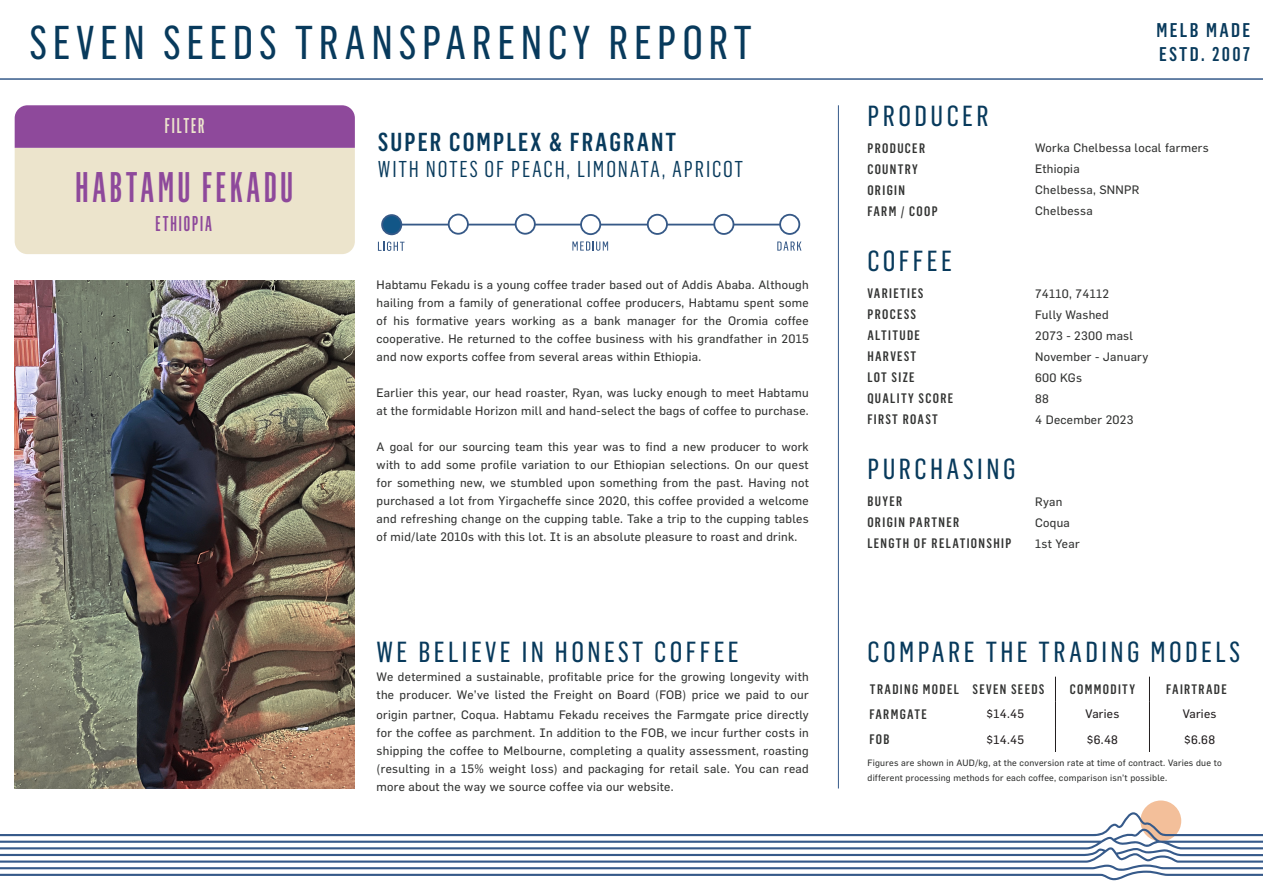
<style>
.page{position:relative;width:1263px;height:893px;background:#fff}
.page>*{position:absolute;margin:0;border:0;box-sizing:border-box;transform-origin:0 0}
.t1{font:46.5px "Flama Basic Cnd";letter-spacing:.12em;color:#083a5c}
.t2{font:42px "Flama Medium Ultra Cnd";letter-spacing:.09em;color:#8e499b}
.t3{font:28.5px "Flama Basic Cnd";letter-spacing:.12em;color:#083a5c}
.t4{font:500 condensed 25.5px "Flama";letter-spacing:.08em;color:#083a5c}
.t5{font:condensed 22.5px "Flama";letter-spacing:.08em;color:#083a5c}
.t6{font:21px "Flama Medium Ultra Cnd";letter-spacing:.09em;color:#8e499b}
.t7{font:21px "Flama Medium Ultra Cnd";letter-spacing:.09em;color:#ece4cc}
.t8{font:500 condensed 19.5px/23.4px "Flama";letter-spacing:.12em;color:#083a5c}
.t9{font:500 condensed 13.5px "Flama";letter-spacing:.1em;color:#323332}
.t10{font:12px/18px "Flama Basic";letter-spacing:.025em;color:#323332;text-align:justify}
.t11{font:12px "Flama Basic";letter-spacing:.025em;color:#231f20}
.t12{font:9px/15px "Flama Basic";letter-spacing:.025em;color:#323332}
</style>
<div class="page">
<img style="left:14px;top:281px;width:341px;height:507px">
<div style="left:1140px;top:800px;width:41px;height:41px;background:#f3bf9a;border-radius:50%"></div>
<svg style="left:0;top:812px;width:1263px;height:68px"></svg>
<hr style="left:0;top:78px;width:1263px;height:2px;background:#365a8a">
<svg style="left:15px;top:105px;width:340px;height:149px;background:#d1b8be"></svg>
<hr style="left:838px;top:105px;width:1px;height:683px;background:#365a8a">
<hr style="left:389px;top:224px;width:399px;height:1px;background:#365987">
<div style="left:382px;top:215px;width:19px;height:19px;background:#125687;border-radius:50%"></div>
<div style="left:381px;top:214px;width:21px;height:21px;border:2px solid #365987;border-radius:50%"></div>
<div style="left:449px;top:215px;width:19px;height:19px;background:#fff;border-radius:50%"></div>
<div style="left:448px;top:214px;width:21px;height:21px;border:2px solid #365987;border-radius:50%"></div>
<div style="left:516px;top:215px;width:19px;height:19px;background:#fff;border-radius:50%"></div>
<div style="left:515px;top:214px;width:21px;height:21px;border:2px solid #365987;border-radius:50%"></div>
<div style="left:581px;top:215px;width:19px;height:19px;background:#fff;border-radius:50%"></div>
<div style="left:580px;top:214px;width:21px;height:21px;border:2px solid #365987;border-radius:50%"></div>
<div style="left:648px;top:215px;width:19px;height:19px;background:#fff;border-radius:50%"></div>
<div style="left:647px;top:214px;width:21px;height:21px;border:2px solid #365987;border-radius:50%"></div>
<div style="left:714px;top:215px;width:19px;height:19px;background:#fff;border-radius:50%"></div>
<div style="left:713px;top:214px;width:21px;height:21px;border:2px solid #365987;border-radius:50%"></div>
<div style="left:780px;top:215px;width:19px;height:19px;background:#fff;border-radius:50%"></div>
<div style="left:779px;top:214px;width:21px;height:21px;border:2px solid #365987;border-radius:50%"></div>
<svg style="left:378px;top:242px;width:26px;height:9px"></svg>
<svg style="left:572px;top:241px;width:36px;height:10px"></svg>
<svg style="left:777px;top:241px;width:24px;height:10px"></svg>
<div style="left:377px;top:673px;width:432px;height:144px;background:#fff"></div>
<svg style="left:1055px;top:677px;width:1px;height:75px"></svg>
<svg style="left:1149px;top:677px;width:1px;height:75px"></svg>
<p class="t1" style="left:29px;top:13px;width:724px">SEVEN SEEDS TRANSPARENCY REPORT</p>
<p class="t7" style="left:165px;top:113px;width:41px">FILTER</p>
<p class="t2" style="left:76px;top:161px;width:219px">HABTAMU FEKADU</p>
<p class="t6" style="left:156px;top:211px;width:58px">ETHIOPIA</p>
<p class="t4" style="left:378px;top:126px;width:300px">SUPER COMPLEX &amp; FRAGRANT</p>
<p class="t5" style="left:378px;top:155px;width:367px">WITH NOTES OF PEACH, LIMONATA, APRICOT</p>
<p class="t10" style="left:377px;top:276px;width:434px">Habtamu Fekadu is a young coffee trader based out of Addis Ababa. Although hailing from a family of generational coffee producers, Habtamu spent some of his formative years working as a bank manager for the Oromia coffee cooperative. He returned to the coffee business with his grandfather in 2015 and now exports coffee from several areas within Ethiopia.</p>
<p class="t10" style="left:377px;top:384px;width:434px">Earlier this year, our head roaster, Ryan, was lucky enough to meet Habtamu at the formidable Horizon mill and hand-select the bags of coffee to purchase.</p>
<p class="t10" style="left:377px;top:438px;width:434px">A goal for our sourcing team this year was to find a new producer to work with to add some profile variation to our Ethiopian selections. On our quest for something new, we stumbled upon something from the past. Having not purchased a lot from Yirgacheffe since 2020, this coffee provided a welcome and refreshing change on the cupping table. Take a trip to the cupping tables of mid/late 2010s with this lot. It is an absolute pleasure to roast and drink.</p>
<p class="t3" style="left:377px;top:634px;width:364px">WE BELIEVE IN HONEST COFFEE</p>
<p class="t10" style="left:377px;top:668px;width:434px">We determined a sustainable, profitable price for the growing longevity with the producer. We’ve listed the Freight on Board (FOB) price we paid to our</p>
<p class="t10" style="left:377px;top:705px;width:434px">origin partner, Coqua. Habtamu Fekadu receives the Farmgate price directly for the coffee as parchment. In addition to the FOB, we incur further costs in shipping the coffee to Melbourne, completing a quality assessment, roasting (resulting in a 15% weight loss) and packaging for retail sale. You can read more about the way we source coffee via our website.</p>
<p class="t3" style="left:867px;top:98px;width:123px">PRODUCER</p>
<p class="t9" style="left:867px;top:139px;width:59px">PRODUCER</p>
<p class="t9" style="left:867px;top:160px;width:52px">COUNTRY</p>
<p class="t9" style="left:867px;top:181px;width:39px">ORIGIN</p>
<p class="t9" style="left:867px;top:202px;width:72px">FARM / COOP</p>
<p class="t3" style="left:867px;top:243px;width:86px">COFFEE</p>
<p class="t9" style="left:867px;top:285px;width:58px">VARIETIES</p>
<p class="t9" style="left:867px;top:306px;width:50px">PROCESS</p>
<p class="t9" style="left:867px;top:327px;width:54px">ALTITUDE</p>
<p class="t9" style="left:867px;top:348px;width:50px">HARVEST</p>
<p class="t9" style="left:867px;top:369px;width:49px">LOT SIZE</p>
<p class="t9" style="left:867px;top:390px;width:87px">QUALITY SCORE</p>
<p class="t9" style="left:867px;top:411px;width:72px">FIRST ROAST</p>
<p class="t3" style="left:867px;top:451px;width:150px">PURCHASING</p>
<p class="t9" style="left:867px;top:493px;width:36px">BUYER</p>
<p class="t9" style="left:867px;top:514px;width:93px">ORIGIN PARTNER</p>
<p class="t9" style="left:867px;top:535px;width:146px">LENGTH OF RELATIONSHIP</p>
<p class="t8" style="left:1156px;top:18px;width:95px">MELB MADE<br>ESTD. 2007</p>
<p class="t10" style="left:1035px;top:139px;width:175px">Worka Chelbessa local farmers</p>
<p class="t10" style="left:1035px;top:160px;width:46px">Ethiopia</p>
<p class="t10" style="left:1035px;top:181px;width:106px">Chelbessa, SNNPR</p>
<p class="t10" style="left:1035px;top:202px;width:59px">Chelbessa</p>
<p class="t10" style="left:1035px;top:284px;width:75px">74110, 74112</p>
<p class="t10" style="left:1035px;top:305px;width:75px">Fully Washed</p>
<p class="t10" style="left:1035px;top:326px;width:99px">2073 - 2300 masl</p>
<p class="t10" style="left:1035px;top:347px;width:115px">November - January</p>
<p class="t10" style="left:1035px;top:368px;width:48px">600 KGs</p>
<p class="t10" style="left:1035px;top:389px;width:15px">88</p>
<p class="t10" style="left:1035px;top:410px;width:100px">4 December 2023</p>
<p class="t10" style="left:1035px;top:493px;width:29px">Ryan</p>
<p class="t10" style="left:1035px;top:514px;width:36px">Coqua</p>
<p class="t10" style="left:1035px;top:535px;width:46px">1st Year</p>
<p class="t3" style="left:867px;top:634px;width:374px">COMPARE THE TRADING MODELS</p>
<p class="t9" style="left:870px;top:681px;width:91px">TRADING MODEL</p>
<p class="t9" style="left:972px;top:681px;width:74px">SEVEN SEEDS</p>
<p class="t9" style="left:1070px;top:681px;width:67px">COMMODITY</p>
<p class="t9" style="left:1166px;top:681px;width:62px">FAIRTRADE</p>
<p class="t9" style="left:869px;top:706px;width:59px">FARMGATE</p>
<p class="t9" style="left:869px;top:731px;width:22px">FOB</p>
<p class="t11" style="left:986px;top:707px;width:39px">$14.45</p>
<p class="t11" style="left:986px;top:732px;width:39px">$14.45</p>
<p class="t11" style="left:1085px;top:707px;width:35px">Varies</p>
<p class="t11" style="left:1087px;top:732px;width:33px">$6.48</p>
<p class="t11" style="left:1183px;top:707px;width:35px">Varies</p>
<p class="t11" style="left:1184px;top:732px;width:32px">$6.68</p>
<p class="t12" style="left:867px;top:755px;width:356px">Figures are shown in AUD/kg, at the conversion rate at time of contract. Varies due to different processing methods for each coffee, comparison isn’t possible.</p>
</div>
